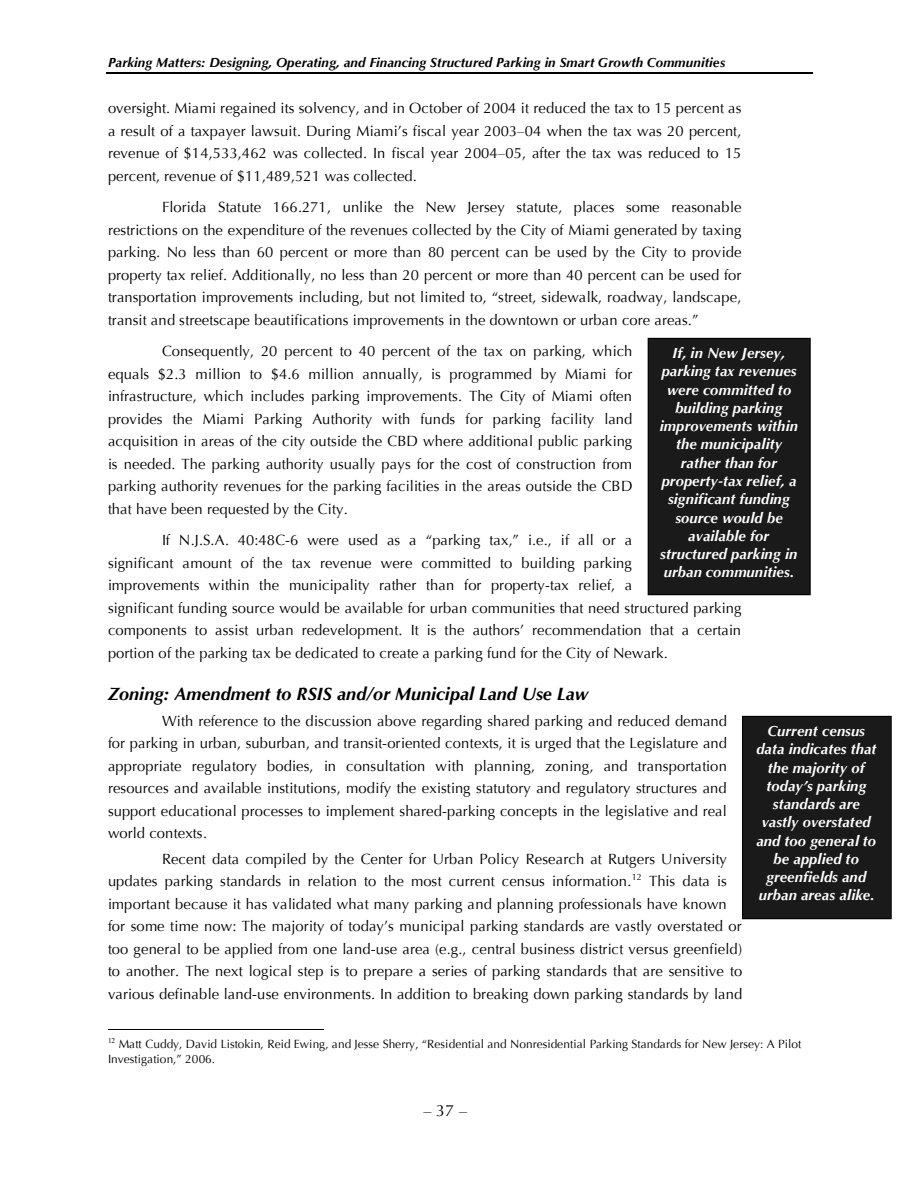
<style>
.page{position:relative;width:918px;height:1188px;background:#fff}
.page>*{position:absolute;margin:0;border:0;box-sizing:border-box;transform-origin:0 0}
.t1{font:italic 700 18px "Optima";color:#000}
.t2{font:16.2px "Optima";color:#000}
.t3{font:14.7px/22.5px "Optima";letter-spacing:.005em;color:#000;text-align:justify}
.t4{font:italic 700 14.7px/18.1px "Optima";letter-spacing:.005em;color:#fff;text-align:center}
.t5{font:italic 700 13.35px "Optima";letter-spacing:.01em;color:#000}
.t6{font:11.85px/14.7px "Optima";letter-spacing:.005em;color:#000}
.t7{font:7.2px "Times New Roman";color:#000}
</style>
<div class="page">
<hr style="left:106px;top:72px;width:706px;height:1px;background:#000">
<hr style="left:108px;top:1029px;width:216px;height:1px;background:#000">
<div style="left:648px;top:338px;width:162px;height:257px;background:#1a1a1a"></div>
<div style="left:648px;top:338px;width:163px;height:257px;border:1px solid #000"></div>
<div style="left:742px;top:716px;width:149px;height:203px;background:#1a1a1a"></div>
<div style="left:742px;top:716px;width:150px;height:203px;border:1px solid #000"></div>
<p class="t5" style="left:108px;top:54px;width:619px">Parking Matters: Designing, Operating, and Financing Structured Parking in Smart Growth Communities</p>
<p class="t3" style="left:108px;top:97px;width:635px">oversight. Miami regained its solvency, and in October of 2004 it reduced the tax to 15 percent as a result of a taxpayer lawsuit. During Miami’s fiscal year 2003–04 when the tax was 20 percent, revenue of $14,533,462 was collected. In fiscal year 2004–05, after the tax was reduced to 15 percent, revenue of $11,489,521 was collected.</p>
<p class="t3" style="left:108px;top:196px;width:635px;text-indent:54px">Florida Statute 166.271, unlike the New Jersey statute, places some reasonable restrictions on the expenditure of the revenues collected by the City of Miami generated by taxing parking. No less than 60 percent or more than 80 percent can be used by the City to provide property tax relief. Additionally, no less than 20 percent or more than 40 percent can be used for transportation improvements including, but not limited to, “street, sidewalk, roadway, landscape, transit and streetscape beautifications improvements in the downtown or urban core areas.”</p>
<p class="t3" style="left:108px;top:340px;width:526px;text-indent:54px">Consequently, 20 percent to 40 percent of the tax on parking, which equals $2.3 million to $4.6 million annually, is programmed by Miami for infrastructure, which includes parking improvements. The City of Miami often provides the Miami Parking Authority with funds for parking facility land acquisition in areas of the city outside the CBD where additional public parking is needed. The parking authority usually pays for the cost of construction from parking authority revenues for the parking facilities in the areas outside the CBD that have been requested by the City.</p>
<p class="t3" style="left:108px;top:529px;width:635px;text-align:left;text-indent:54px">If N.J.S.A. 40:48C-6 were used as a “parking tax,” i.e., if all or a<br>significant amount of the tax revenue were committed to building parking<br>improvements within the municipality rather than for property-tax relief, a<br>significant funding source would be available for urban communities that need structured parking components to assist urban redevelopment. It is the authors’ recommendation that a certain portion of the parking tax be dedicated to create a parking fund for the City of Newark.</p>
<p class="t1" style="left:108px;top:683px;width:482px">Zoning: Amendment to RSIS and/or Municipal Land Use Law</p>
<p class="t3" style="left:108px;top:710px;width:621px;text-indent:54px">With reference to the discussion above regarding shared parking and reduced demand for parking in urban, suburban, and transit-oriented contexts, it is urged that the Legislature and appropriate regulatory bodies, in consultation with planning, zoning, and transportation resources and available institutions, modify the existing statutory and regulatory structures and support educational processes to implement shared-parking concepts in the legislative and real world contexts.</p>
<p class="t3" style="left:108px;top:848px;width:636px;text-align:left;text-indent:54px">Recent data compiled by the Center for Urban Policy Research at Rutgers University updates parking standards in relation to the most current census information.<sup>12</sup> This data is important because it has validated what many parking and planning professionals have known for some time now: The majority of today’s municipal parking standards are vastly overstated or too general to be applied from one land-use area (e.g., central business district versus greenfield) to another. The next logical step is to prepare a series of parking standards that are sensitive to various definable land-use environments. In addition to breaking down parking standards by land</p>
<p class="t7" style="left:108px;top:1036px;width:9px">12</p>
<p class="t6" style="left:108px;top:1037px;width:695px;text-indent:11px">Matt Cuddy, David Listokin, Reid Ewing, and Jesse Sherry, “Residential and Nonresidential Parking Standards for New Jersey: A Pilot<br>Investigation,” 2006.</p>
<p class="t4" style="left:660px;top:344px;width:140px">If, in New Jersey, parking tax revenues were committed to building parking improvements within the municipality rather than for property-tax relief, a significant funding source would be available for structured parking in urban communities.</p>
<p class="t4" style="left:756px;top:722px;width:122px">Current census data indicates that the majority of today’s parking standards are vastly overstated and too general to be applied to greenfields and urban areas alike.</p>
<p class="t2" style="left:423px;top:1101px;width:45px">–37–</p>
</div>
